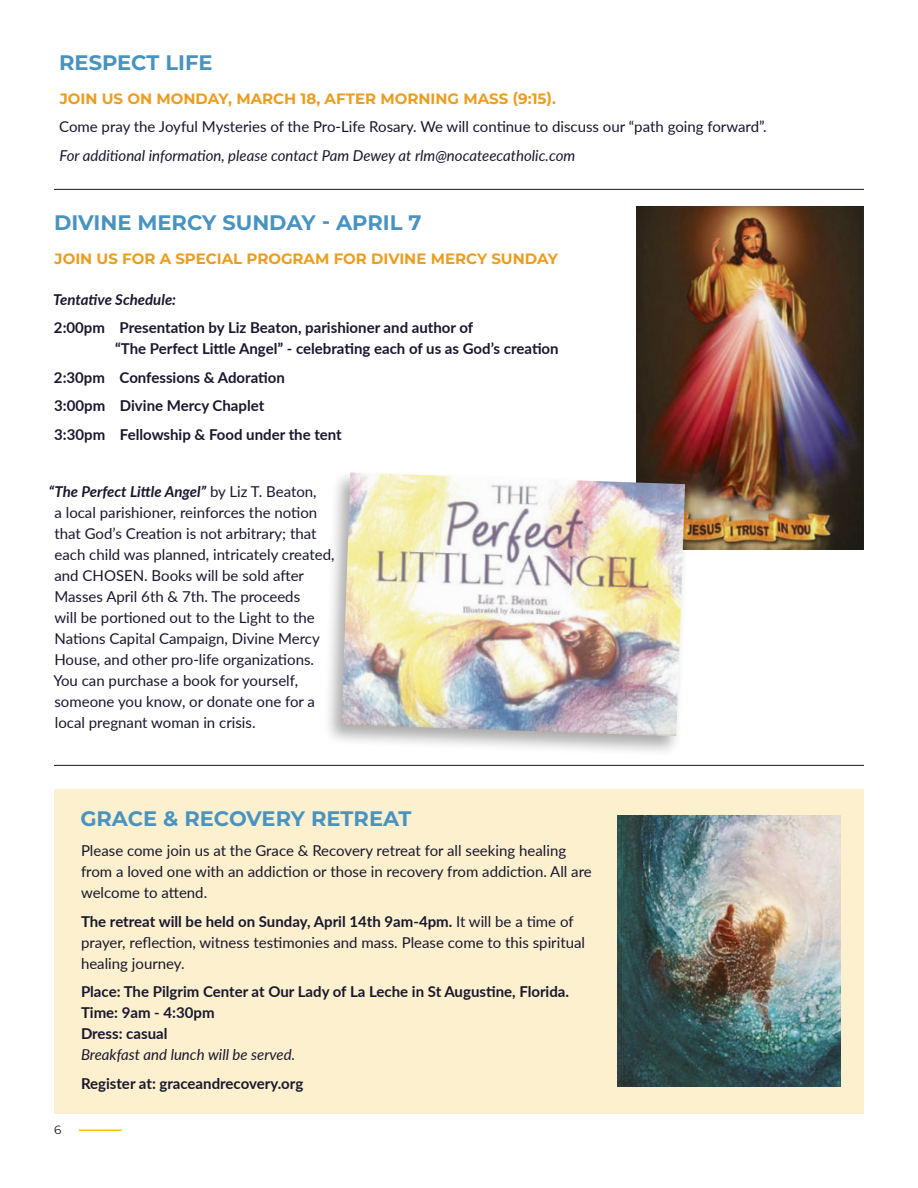
<style>
.page{position:relative;width:918px;height:1188px;background:#fff}
.page>*{position:absolute;margin:0;border:0;box-sizing:border-box;transform-origin:0 0}
.t1{font:700 21px "Montserrat";color:#4993c0}
.t2{font:15px/21px "Lato";color:#18172d}
.t3{font:700 15px/21px "Swkrhy Lato";color:#18172d}
.t4{font:700 15px/21px "Nyykfw Lato";color:#18172d}
.t5{font:700 15px "Montserrat";color:#ed9d1d}
.t6{font:italic 15px "Rwvbkh Lato";color:#18172d}
.t7{font:italic 15px "Rxmptd Lato";color:#18172d}
.t8{font:italic 700 15px "Lato";color:#18172d}
.t9{font:12px "Montserrat";color:#18172d}
.s1{font-weight:700;font-style:italic}
.s2{font-family:"Lato";font-weight:400}
</style>
<div class="page">
<hr style="left:79px;top:1129px;width:43px;height:2px;background:#f6c307">
<div style="left:54px;top:789px;width:810px;height:324px;background:#fdf0cf"></div>
<img style="left:618px;top:816px;width:222px;height:270px">
<hr style="left:54px;top:765px;width:810px;height:1px;background:#18172d">
<hr style="left:54px;top:189px;width:810px;height:1px;background:#18172d">
<img style="left:636px;top:207px;width:228px;height:342px">
<div style="left:322px;top:469px;width:368px;height:289px;background:#000;opacity:.33"></div>
<img style="left:342px;top:472px;width:343px;height:264px">
<h1 class="t1" style="left:59px;top:47px;width:155px">RESPECT LIFE</h1>
<p class="t5" style="left:60px;top:88px;width:498px">JOIN US ON MONDAY, MARCH 18, AFTER MORNING MASS (9:15).</p>
<p class="t2" style="left:59px;top:115px;width:709px">Come pray the Joyful Mysteries of the Pro-Life Rosary. We will continue to discuss our “path going forward”.</p>
<p class="t6" style="left:60px;top:144px;width:517px">For additional information, please contact Pam Dewey at rlm@nocateecatholic.com</p>
<h1 class="t1" style="left:54px;top:207px;width:369px">DIVINE MERCY SUNDAY - APRIL 7</h1>
<p class="t5" style="left:55px;top:248px;width:505px">JOIN US FOR A SPECIAL PROGRAM FOR DIVINE MERCY SUNDAY</p>
<p class="t8" style="left:53px;top:289px;width:124px">Tentative Schedule:</p>
<p class="t3" style="left:115px;top:316px;width:445px;text-indent:-61px">2:00pm Presentation by Liz Beaton, parishioner and author of<br>“The Perfect Little Angel” - celebrating each of us as God’s creation</p>
<p class="t3" style="left:54px;top:366px;width:232px">2:30pm Confessions &amp; Adoration</p>
<p class="t4" style="left:54px;top:391px;width:289px;line-height:28.5px">3:00pm Divine Mercy Chaplet<br>3:30pm Fellowship &amp; Food under the tent</p>
<p class="t2" style="left:49px;top:480px;width:287px"><span class="s1">“The Perfect Little Angel”</span> by Liz T. Beaton,<br>a local parishioner, reinforces the notion that God’s Creation is not arbitrary; that each child was planned, intricately created, and CHOSEN. Books will be sold after Masses April 6th &amp; 7th. The proceeds<br>will be portioned out to the Light to the Nations Capital Campaign, Divine Mercy House, and other pro-life organizations.<br>You can purchase a book for yourself, someone you know, or donate one for a local pregnant woman in crisis.</p>
<h1 class="t1" style="left:80px;top:804px;width:333px">GRACE &amp; RECOVERY RETREAT</h1>
<p class="t9" style="left:54px;top:1121px;width:9px">6</p>
<p class="t2" style="left:81px;top:839px;width:512px">Please come join us at the Grace &amp; Recovery retreat for all seeking healing from a loved one with an addiction or those in recovery from addiction. All are welcome to attend.</p>
<p class="t4" style="left:81px;top:910px;width:494px">The retreat will be held on Sunday, April 14th 9am-4pm. <span class="s2">It will be a time of</span></p>
<p class="t2" style="left:81px;top:931px;width:506px">prayer, reflection, witness testimonies and mass. Please come to this spiritual healing journey.</p>
<p class="t3" style="left:81px;top:980px;width:490px">Place: The Pilgrim Center at Our Lady of La Leche in St Augustine, Florida.</p>
<p class="t4" style="left:81px;top:1001px;width:135px">Time: 9am - 4:30pm<br>Dress: casual</p>
<p class="t7" style="left:81px;top:1044px;width:216px">Breakfast and lunch will be served.</p>
<p class="t4" style="left:81px;top:1072px;width:224px">Register at: graceandrecovery.org</p>
</div>
